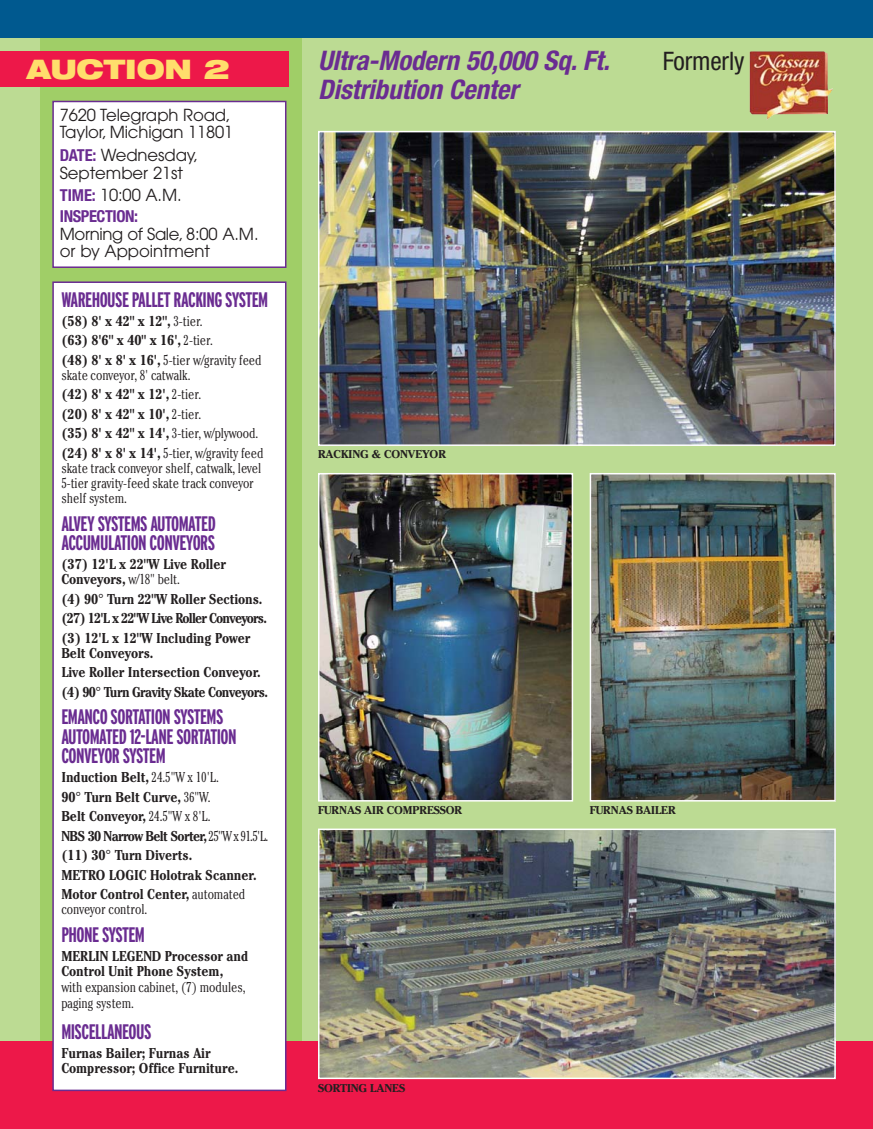
<style>
.page{position:relative;width:873px;height:1129px;background:#fff}
.page>*{position:absolute;margin:0;border:0;box-sizing:border-box;transform-origin:0 0}
.t1{font:italic 700 condensed 27px/28.5px "Helvetica Neue";letter-spacing:-.005em;color:#6a2c91}
.t2{font:900 expanded 27px "Helvetica Neue";letter-spacing:-.005em;color:#ffde6c}
.t3{font:condensed 25.5px "Helvetica Neue";letter-spacing:-.005em;color:#231f20}
.t4{font:700 extra-condensed 21px/19.5px "Interstate";letter-spacing:-.025em;color:#6a2c91}
.t5{font:16.5px/17.2px "Avant Garde";letter-spacing:-.01em;color:#231f20}
.t6{font:700 condensed 16.5px "Helvetica Neue";letter-spacing:-.025em;color:#6a2c91}
.t7{font:700 condensed 14.25px/19.5px "Cheltenham";letter-spacing:-.005em;color:#231f20}
.t8{font:300 condensed 14.25px/19.5px "Cheltenham";letter-spacing:-.005em;color:#231f20}
.t9{font:700 11.25px "Cheltenham";letter-spacing:-.005em;color:#231f20}
.s1{font-family:"Helvetica Neue";font-weight:700;font-stretch:condensed;color:#6a2c91}
.s2{font-weight:300}
.s3{font-weight:700}
</style>
<div class="page">
<div style="left:0;top:36px;width:872px;height:1093px;background:#bcdb93"></div>
<img style="left:749px;top:51px;width:84px;height:69px">
<div style="left:40px;top:36px;width:261px;height:1093px;background:#a0ce67"></div>
<div style="left:0;top:51px;width:288px;height:36px;background:#ed1849"></div>
<div style="left:53px;top:101px;width:233px;height:166px;background:#fff"></div>
<div style="left:52px;top:101px;width:234px;height:167px;border:2px solid #6a2c91"></div>
<div style="left:0;top:1041px;width:872px;height:88px;background:#ed1849"></div>
<img style="left:321px;top:476px;width:249px;height:322px">
<div style="left:318px;top:473px;width:255px;height:328px;border:2px solid #fff"></div>
<img style="left:321px;top:134px;width:511px;height:309px">
<div style="left:318px;top:131px;width:517px;height:315px;border:2px solid #fff"></div>
<img style="left:321px;top:831px;width:511px;height:245px">
<div style="left:318px;top:828px;width:517px;height:251px;border:2px solid #fff"></div>
<img style="left:592px;top:476px;width:240px;height:322px">
<div style="left:589px;top:473px;width:246px;height:328px;border:2px solid #fff"></div>
<div style="left:53px;top:282px;width:233px;height:808px;background:#fff"></div>
<div style="left:52px;top:281px;width:234px;height:810px;border:2px solid #6a2c91"></div>
<div style="left:0;top:0;width:872px;height:38px;background:#00598f"></div>
<h1 class="t1" style="left:318px;top:48px;width:293px">Ultra-Modern 50,000 Sq. Ft.<br>Distribution Center</h1>
<h1 class="t2" style="left:27px;top:59px;width:205px">AUCTION 2</h1>
<h2 class="t3" style="left:662px;top:51px;width:83px">Formerly</h2>
<p class="t5" style="left:60px;top:108px;width:175px">7620 Telegraph Road,<br>Taylor, Michigan 11801</p>
<p class="t5" style="left:60px;top:148px;width:140px"><span class="s1">DATE:</span> Wednesday,<br>September 21st</p>
<p class="t5" style="left:60px;top:187px;width:123px"><span class="s1">TIME:</span> 10:00 A.M.</p>
<p class="t6" style="left:60px;top:210px;width:80px">INSPECTION:</p>
<p class="t5" style="left:60px;top:226px;width:200px">Morning of Sale, 8:00 A.M. or by Appointment</p>
<h3 class="t4" style="left:61px;top:292px;width:208px">WAREHOUSE PALLET RACKING SYSTEM</h3>
<p class="t7" style="left:61px;top:313px;width:202px">(58) 8' x 42" x 12", <span class="s2">3-tier.<br></span>(63) 8'6" x 40" x 16', <span class="s2">2-tier.<br></span>(48) 8' x 8' x 16', <span class="s2">5-tier w/gravity feed</span></p>
<p class="t8" style="left:61px;top:367px;width:203px">skate conveyor, 8' catwalk.<br><span class="s3">(42) 8' x 42" x 12',</span> 2-tier.<br><span class="s3">(20) 8' x 42" x 10',</span> 2-tier.<br><span class="s3">(35) 8' x 42" x 14',</span> 3-tier, w/plywood. <span class="s3">(24) 8' x 8' x 14',</span> 5-tier, w/gravity feed</p>
<p class="t8" style="left:61px;top:462px;width:201px;line-height:15px">skate track conveyor shelf, catwalk, level<br>5-tier gravity-feed skate track conveyor shelf system.</p>
<h3 class="t4" style="left:61px;top:515px;width:156px">ALVEY SYSTEMS AUTOMATED<br>ACCUMULATION CONVEYORS</h3>
<p class="t7" style="left:61px;top:558px;width:166px;line-height:15px">(37) 12'L x 22"W Live Roller<br>Conveyors, <span class="s2">w/18" belt.</span></p>
<p class="t7" style="left:61px;top:590px;width:207px">(4) 90° Turn 22"W Roller Sections. (27) 12'L x 22"W Live Roller Conveyors. (3) 12'L x 12"W Including Power</p>
<p class="t7" style="left:61px;top:644px;width:208px">Belt Conveyors.<br>Live Roller Intersection Conveyor. (4) 90° Turn Gravity Skate Conveyors.</p>
<h3 class="t4" style="left:61px;top:709px;width:177px">EMANCO SORTATION SYSTEMS<br>AUTOMATED 12-LANE SORTATION<br>CONVEYOR SYSTEM</h3>
<p class="t7" style="left:61px;top:769px;width:208px">Induction Belt, <span class="s2">24.5"W x 10'L.<br></span>90° Turn Belt Curve, <span class="s2">36"W.<br></span>Belt Conveyor, <span class="s2">24.5"W x 8'L.<br></span>NBS 30 Narrow Belt Sorter,<span class="s2">25"W x 91.5'L. </span>(11) 30° Turn Diverts.<br>METRO LOGIC Holotrak Scanner.<br>Motor Control Center, <span class="s2">automated</span></p>
<p class="t8" style="left:61px;top:901px;width:87px">conveyor control.</p>
<h3 class="t4" style="left:61px;top:926px;width:85px">PHONE SYSTEM</h3>
<p class="t7" style="left:61px;top:949px;width:188px;line-height:15.8px">MERLIN LEGEND Processor and<br>Control Unit Phone System,</p>
<p class="t8" style="left:61px;top:980px;width:186px;line-height:15.8px">with expansion cabinet, (7) modules, paging system.</p>
<h3 class="t4" style="left:61px;top:1024px;width:92px">MISCELLANEOUS</h3>
<p class="t7" style="left:61px;top:1047px;width:178px;line-height:15px">Furnas Bailer; Furnas Air<br>Compressor; Office Furniture.</p>
<p class="t9" style="left:318px;top:450px;width:129px">RACKING &amp; CONVEYOR</p>
<p class="t9" style="left:318px;top:806px;width:146px">FURNAS AIR COMPRESSOR</p>
<p class="t9" style="left:589px;top:806px;width:87px">FURNAS BAILER</p>
<p class="t9" style="left:318px;top:1083px;width:89px">SORTING LANES</p>
</div>
